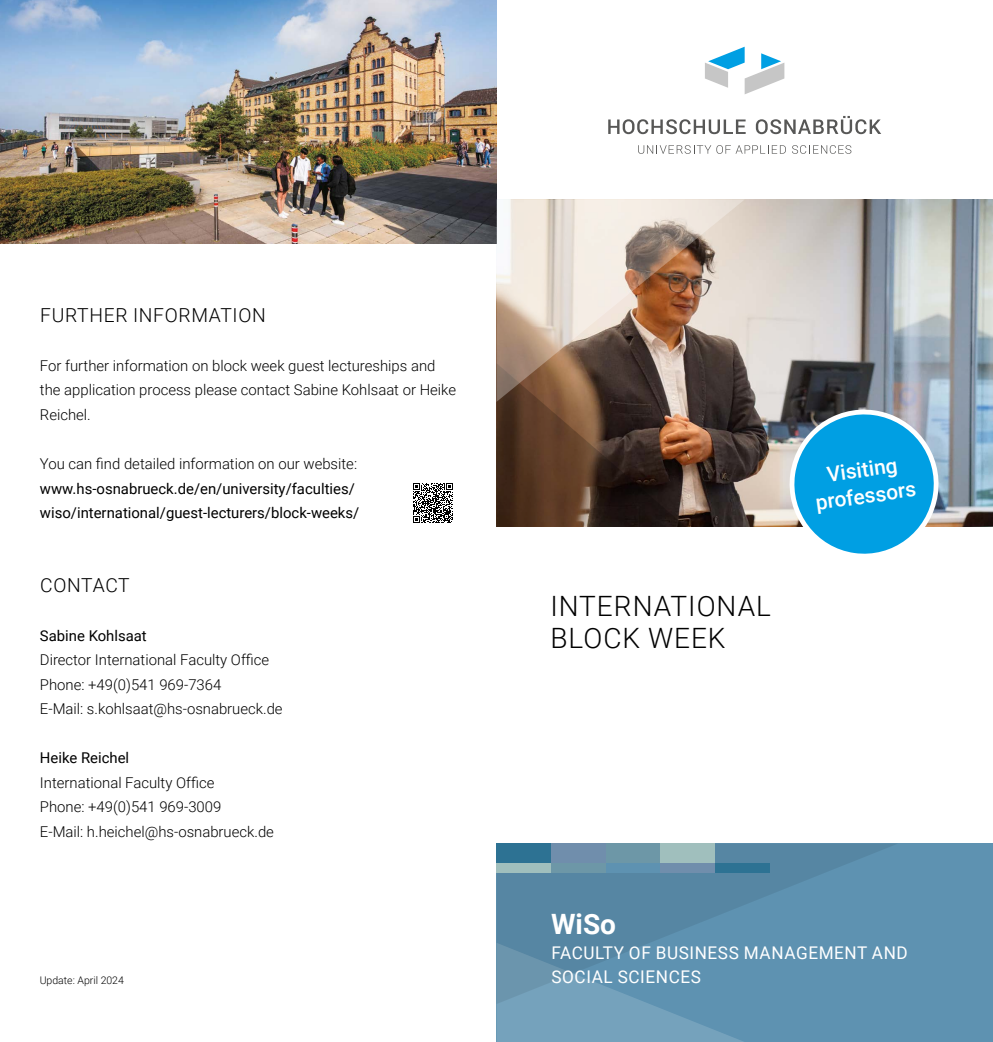
<style>
.page{position:relative;width:993px;height:1042px;background:#fff}
.page>*{position:absolute;margin:0;border:0;box-sizing:border-box;transform-origin:0 0}
.t1{font:300 28px/31.5px "Roboto";letter-spacing:.035em;color:#000}
.t2{font:700 28px "Roboto";color:#fff}
.t3{font:500 21px/26.2px "Roboto";color:#fff;text-align:center}
.t4{font:300 19.25px "Roboto";letter-spacing:.035em;color:#000}
.t5{font:17.5px/24.5px "Roboto";letter-spacing:.035em;color:#fff}
.t6{font:300 14.88px/24.5px "Roboto";color:#000}
.t7{font:14.88px/24.5px "Roboto";color:#000}
.t8{font:300 10.5px "Roboto";color:#000}
</style>
<div class="page">
<div style="left:496px;top:843px;width:496px;height:199px;background:#5e92b1"></div>
<svg style="left:496px;top:1004px;width:248px;height:38px"></svg>
<svg style="left:497px;top:843px;width:398px;height:161px"></svg>
<img style="left:686px;top:199px;width:306px;height:328px">
<img style="left:0;top:0;width:496px;height:243px">
<svg style="left:413px;top:483px;width:40px;height:40px"></svg>
<svg style="left:608px;top:119px;width:137px;height:15px"></svg>
<svg style="left:755px;top:116px;width:125px;height:18px"></svg>
<svg style="left:638px;top:145px;width:147px;height:9px"></svg>
<svg style="left:792px;top:145px;width:59px;height:9px"></svg>
<svg style="left:705px;top:47px;width:79px;height:47px"></svg>
<svg style="left:496px;top:402px;width:190px;height:125px;background:#4d3324"></svg>
<svg style="left:496px;top:199px;width:248px;height:203px;background:#b5a294"></svg>
<div style="left:496px;top:843px;width:55px;height:20px;background:#2d7293"></div>
<div style="left:496px;top:863px;width:55px;height:10px;background:#a0bfbd"></div>
<div style="left:551px;top:843px;width:54px;height:20px;background:#708eac"></div>
<div style="left:551px;top:863px;width:54px;height:10px;background:#6d97a7"></div>
<div style="left:605px;top:843px;width:55px;height:20px;background:#6d97a7"></div>
<div style="left:605px;top:863px;width:55px;height:10px;background:#5e92b1"></div>
<div style="left:660px;top:843px;width:54px;height:20px;background:#a0bfbd"></div>
<div style="left:660px;top:863px;width:54px;height:10px;background:#708eac"></div>
<div style="left:714px;top:863px;width:55px;height:10px;background:#2d7293"></div>
<svg style="left:784px;top:405px;width:159px;height:149px;background:#44abd8"></svg>
<p class="t4" style="left:40px;top:302px;width:227px">FURTHER INFORMATION</p>
<p class="t6" style="left:40px;top:353px;width:417px">For further information on block week guest lectureships and the application process please contact Sabine Kohlsaat or Heike<br>Reichel.</p>
<p class="t6" style="left:40px;top:451px;width:318px">You can find detailed information on our website:</p>
<p class="t7" style="left:40px;top:475px;width:321px">www.hs-osnabrueck.de/en/university/faculties/ wiso/international/guest-lecturers/block-weeks/</p>
<p class="t4" style="left:40px;top:571px;width:91px">CONTACT</p>
<p class="t7" style="left:40px;top:622px;width:108px">Sabine Kohlsaat</p>
<p class="t6" style="left:40px;top:647px;width:244px">Director International Faculty Office<br>Phone: +49(0)541 969-7364<br>E-Mail: s.kohlsaat@hs-osnabrueck.de</p>
<p class="t7" style="left:40px;top:745px;width:91px">Heike Reichel</p>
<p class="t6" style="left:40px;top:769px;width:235px">International Faculty Office<br>Phone: +49(0)541 969-3009<br>E-Mail: h.heichel@hs-osnabrueck.de</p>
<p class="t8" style="left:40px;top:972px;width:86px">Update: April 2024</p>
<h1 class="t1" style="left:550px;top:589px;width:222px">INTERNATIONAL<br>BLOCK WEEK</h1>
<h2 class="t3" style="left:809px;top:463px;width:103px;rotate:-8deg">Visiting professors</h2>
<h1 class="t2" style="left:551px;top:905px;width:66px">WiSo</h1>
<p class="t5" style="left:551px;top:940px;width:358px">FACULTY OF BUSINESS MANAGEMENT AND<br>SOCIAL SCIENCES</p>
</div>
